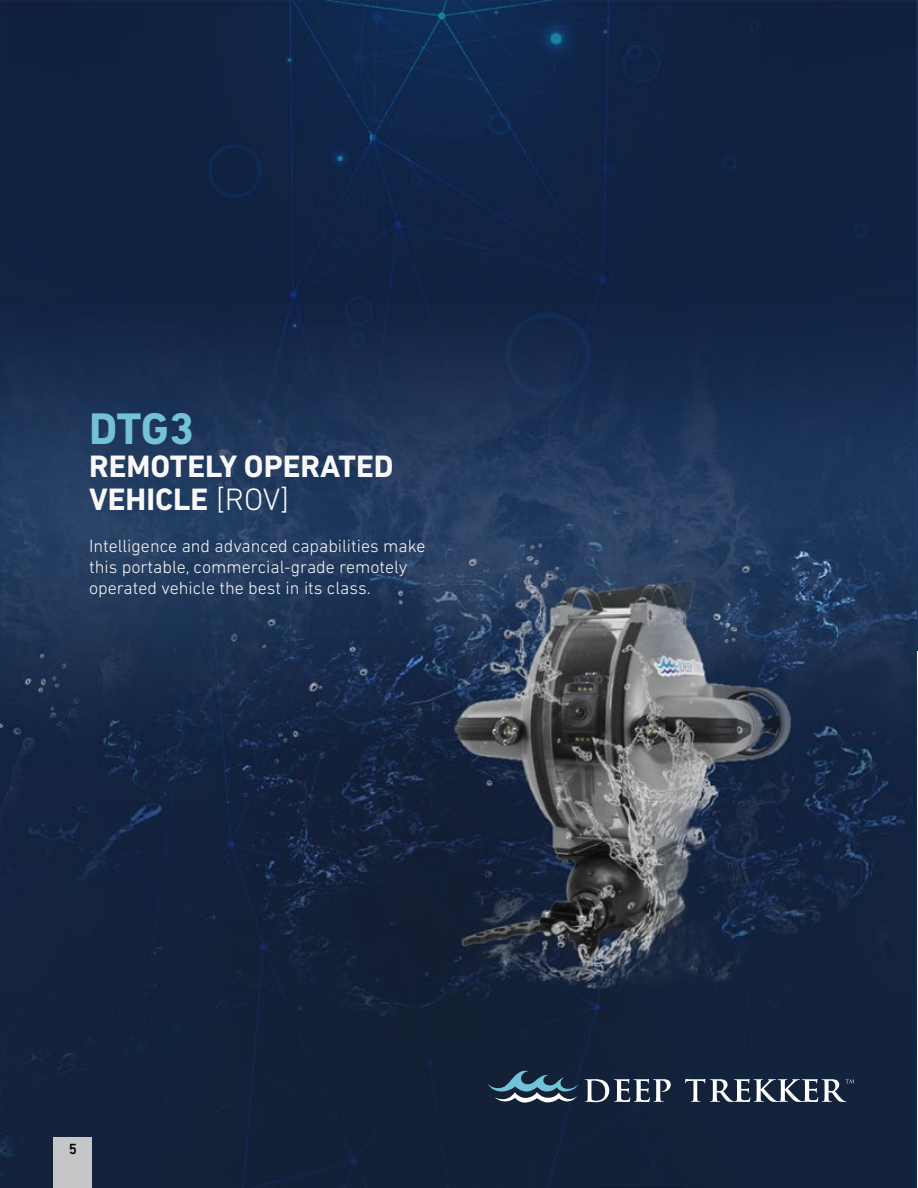
<style>
.page{position:relative;width:918px;height:1188px;background:#fff}
.page>*{position:absolute;margin:0;border:0;box-sizing:border-box;transform-origin:0 0}
.t1{font:700 45px "DIN Next LT Pro";color:#73c3d5}
.t2{font:700 31.5px/33px "DIN Next LT Pro";color:#f9f9f9}
.t3{font:300 18px/21px "DIN Next LT Pro";color:#f9f9f9}
.t4{font:500 15px "DIN Next LT Pro";color:#000}
.s1{font-weight:300}
</style>
<div class="page">
<img style="left:0;top:0;width:917px;height:1188px">
<svg style="left:488px;top:1069px;width:91px;height:35px;background:#3b5468"></svg>
<svg style="left:585px;top:1079px;width:86px;height:23px"></svg>
<svg style="left:685px;top:1079px;width:170px;height:23px"></svg>
<hr style="left:917px;top:642px;width:1px;height:546px;background:#f9f9f9">
<hr style="left:917px;top:0;width:1px;height:651px;background:#1c355e">
<div style="left:53px;top:1137px;width:39px;height:51px;background:#c4c6c8"></div>
<h1 class="t1" style="left:89px;top:403px;width:107px">DTG3</h1>
<h2 class="t2" style="left:89px;top:450px;width:306px">REMOTELY OPERATED<br>VEHICLE <span class="s1">[ROV]</span></h2>
<p class="t3" style="left:89px;top:535px;width:338px">Intelligence and advanced capabilities make this portable, commercial-grade remotely operated vehicle the best in its class.</p>
<p class="t4" style="left:69px;top:1140px;width:10px">5</p>
</div>
